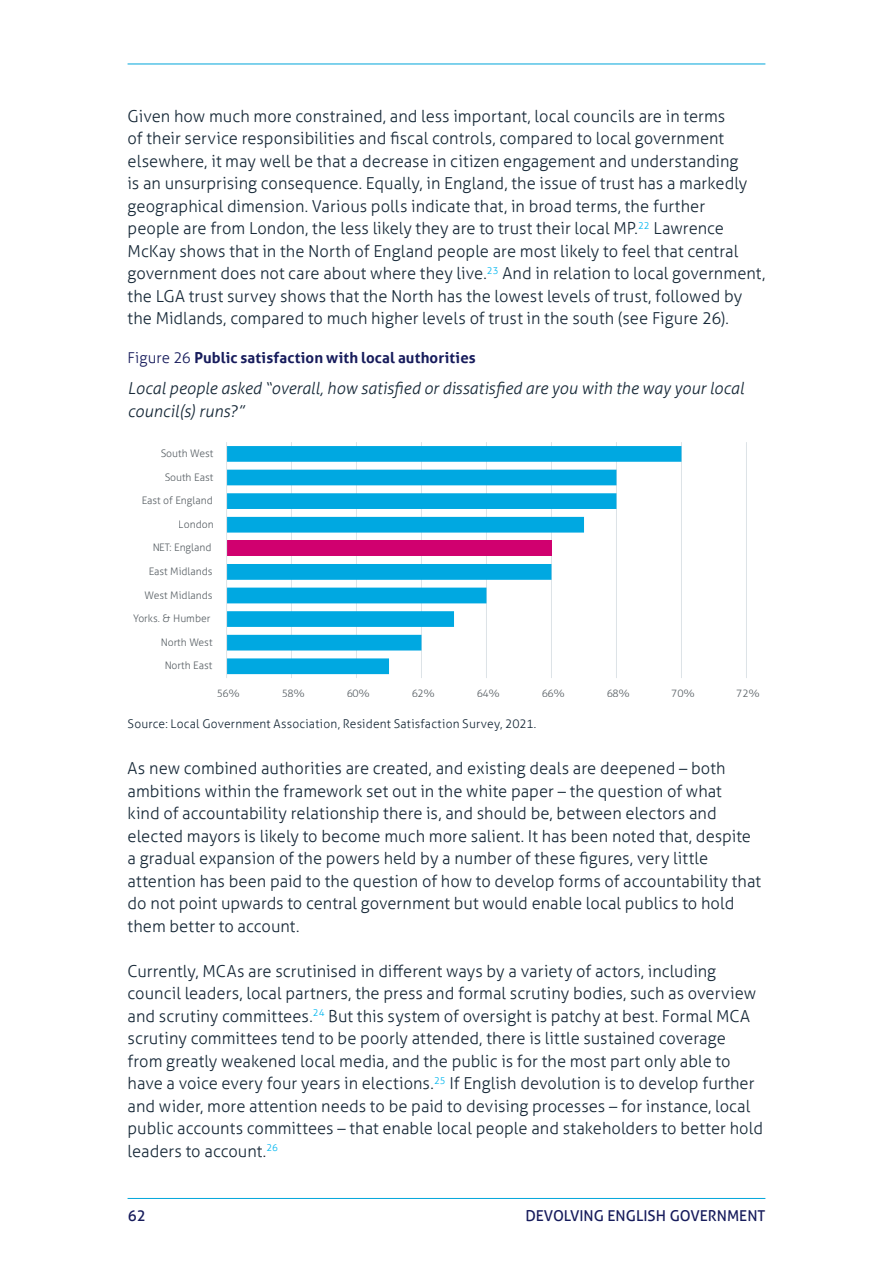
<style>
.page{position:relative;width:893px;height:1263px;background:#fff}
.page>*{position:absolute;margin:0;border:0;box-sizing:border-box;transform-origin:0 0}
.Body_copy_11_15{font:300 16.5px/22.5px "Aller";color:#172938}
.Body_copy_11_15-2{font:italic 300 16.5px/22.5px "Aller";color:#172938}
.Figure_head_10_12{font:700 15px "Aller";letter-spacing:.01em;color:#171c5c}
.t1{font:15px "Aller";color:#171c5c}
.Table_source{font:300 12px "Aller";letter-spacing:.02em;color:#172938}
.t2{font:300 10.35px "Aller";color:#5c6368}
.s1{font-weight:300}
</style>
<div class="page">
<hr style="left:128px;top:64px;width:637px;height:1px;background:#00a6db">
<hr style="left:128px;top:1198px;width:637px;height:1px;background:#00a6db">
<hr style="left:746px;top:442px;width:1px;height:236px;background:#dde3e7">
<hr style="left:681px;top:442px;width:1px;height:236px;background:#dde3e7">
<hr style="left:616px;top:442px;width:1px;height:236px;background:#dde3e7">
<hr style="left:551px;top:442px;width:1px;height:236px;background:#dde3e7">
<hr style="left:486px;top:442px;width:1px;height:236px;background:#dde3e7">
<hr style="left:421px;top:442px;width:1px;height:236px;background:#dde3e7">
<hr style="left:356px;top:442px;width:1px;height:236px;background:#dde3e7">
<hr style="left:291px;top:442px;width:1px;height:236px;background:#dde3e7">
<svg style="left:227px;top:446px;width:454px;height:228px"></svg>
<hr style="left:226px;top:442px;width:1px;height:236px;background:#dde3e7">
<p class="Body_copy_11_15" style="left:128px;top:104px;width:639px">Given how much more constrained, and less important, local councils are in terms<br>of their service responsibilities and fiscal controls, compared to local government elsewhere, it may well be that a decrease in citizen engagement and understanding<br>is an unsurprising consequence. Equally, in England, the issue of trust has a markedly geographical dimension. Various polls indicate that, in broad terms, the further<br>people are from London, the less likely they are to trust their local MP.<sup>22</sup> Lawrence McKay shows that in the North of England people are most likely to feel that central government does not care about where they live.<sup>23</sup> And in relation to local government, the LGA trust survey shows that the North has the lowest levels of trust, followed by the Midlands, compared to much higher levels of trust in the south (see Figure 26).</p>
<p class="Figure_head_10_12" style="left:128px;top:349px;width:350px"><span class="s1">Figure 26</span> Public satisfaction with local authorities</p>
<p class="Body_copy_11_15-2" style="left:128px;top:377px;width:618px">Local people asked “overall, how satisfied or dissatisfied are you with the way your local council(s) runs?”</p>
<p class="t2" style="left:161px;top:447px;width:54px">South West</p>
<p class="t2" style="left:164px;top:471px;width:50px">South East</p>
<p class="t2" style="left:141px;top:494px;width:73px">East of England</p>
<p class="t2" style="left:179px;top:518px;width:37px">London</p>
<p class="t2" style="left:152px;top:542px;width:61px">NET: England</p>
<p class="t2" style="left:148px;top:565px;width:66px">East Midlands</p>
<p class="t2" style="left:145px;top:589px;width:70px">West Midlands</p>
<p class="t2" style="left:133px;top:612px;width:79px">Yorks. &amp; Humber</p>
<p class="t2" style="left:161px;top:636px;width:53px">North West</p>
<p class="t2" style="left:164px;top:659px;width:50px">North East</p>
<p class="t2" style="left:216px;top:687px;width:25px">56%</p>
<p class="t2" style="left:281px;top:687px;width:25px">58%</p>
<p class="t2" style="left:346px;top:687px;width:25px">60%</p>
<p class="t2" style="left:411px;top:687px;width:25px">62%</p>
<p class="t2" style="left:476px;top:687px;width:25px">64%</p>
<p class="t2" style="left:541px;top:687px;width:25px">66%</p>
<p class="t2" style="left:606px;top:687px;width:25px">68%</p>
<p class="t2" style="left:671px;top:687px;width:25px">70%</p>
<p class="t2" style="left:736px;top:687px;width:25px">72%</p>
<p class="Table_source" style="left:128px;top:716px;width:410px">Source: Local Government Association, Resident Satisfaction Survey, 2021.</p>
<p class="Body_copy_11_15" style="left:128px;top:757px;width:635px">As new combined authorities are created, and existing deals are deepened – both ambitions within the framework set out in the white paper – the question of what<br>kind of accountability relationship there is, and should be, between electors and elected mayors is likely to become much more salient. It has been noted that, despite a gradual expansion of the powers held by a number of these figures, very little attention has been paid to the question of how to develop forms of accountability that do not point upwards to central government but would enable local publics to hold them better to account.</p>
<p class="Body_copy_11_15" style="left:128px;top:959px;width:637px">Currently, MCAs are scrutinised in different ways by a variety of actors, including council leaders, local partners, the press and formal scrutiny bodies, such as overview and scrutiny committees.<sup>24</sup> But this system of oversight is patchy at best. Formal MCA scrutiny committees tend to be poorly attended, there is little sustained coverage from greatly weakened local media, and the public is for the most part only able to have a voice every four years in elections.<sup>25</sup> If English devolution is to develop further and wider, more attention needs to be paid to devising processes – for instance, local public accounts committees – that enable local people and stakeholders to better hold leaders to account.<sup>26</sup></p>
<p class="t1" style="left:128px;top:1206px;width:19px">62</p>
<p class="t1" style="left:525px;top:1206px;width:241px">DEVOLVING ENGLISH GOVERNMENT</p>
</div>
